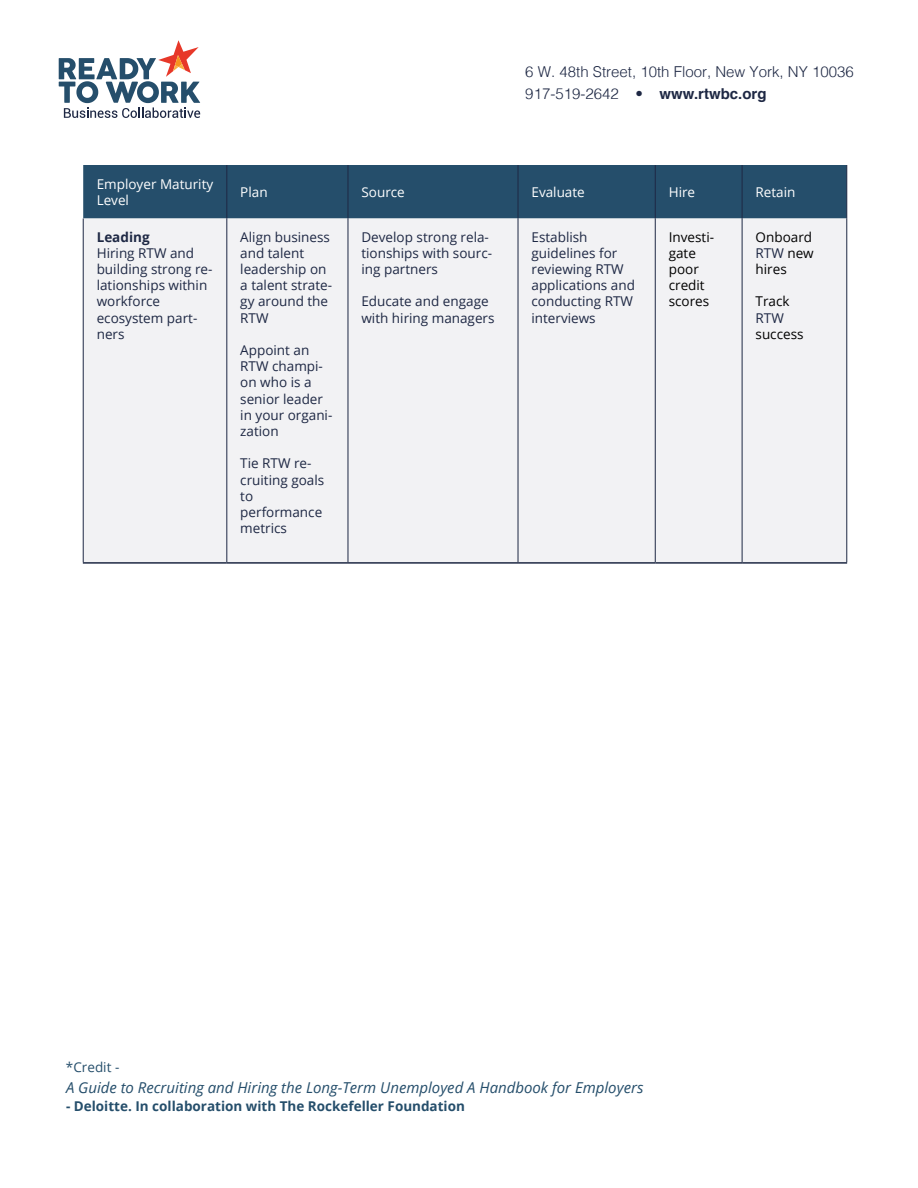
<style>
.page{position:relative;width:918px;height:1188px;background:#fff}
.page>*{position:absolute;margin:0;border:0;box-sizing:border-box;transform-origin:0 0}
.t1{font:italic 15px "Open Sans";color:#254e6b}
.t2{font:300 15px/22.5px "Helvetica";color:#1e2844}
.t3{font:13.5px/16.2px "Open Sans";color:#1e2844}
.t4{font:13.5px/16.2px "Open Sans";color:#000}
.t5{font:700 13.5px "Open Sans";color:#254e6b}
.t6{font:13.5px/16.2px "Open Sans";color:#fff}
.t7{font:13.5px "Open Sans";color:#254e6b}
.t8{font:700 13.5px "Open Sans";color:#1e2844}
.s1{font-weight:700}
.s2{color:#1e2844}
</style>
<div class="page">
<svg style="left:59px;top:40px;width:141px;height:78px"></svg>
<div style="left:83px;top:165px;width:763px;height:54px;background:#254e6b"></div>
<div style="left:84px;top:219px;width:762px;height:343px;background:#f2f2f4"></div>
<hr style="left:83px;top:562px;width:144px;height:2px;background:#1e2844">
<hr style="left:227px;top:562px;width:121px;height:2px;background:#1e2844">
<hr style="left:348px;top:562px;width:170px;height:2px;background:#1e2844">
<hr style="left:518px;top:562px;width:137px;height:2px;background:#1e2844">
<hr style="left:655px;top:562px;width:87px;height:2px;background:#1e2844">
<hr style="left:742px;top:562px;width:105px;height:2px;background:#1e2844">
<hr style="left:83px;top:219px;width:1px;height:343px;background:#1e2844">
<hr style="left:226px;top:165px;width:1px;height:54px;background:#1e2844">
<hr style="left:226px;top:219px;width:1px;height:343px;background:#1e2844">
<hr style="left:348px;top:165px;width:1px;height:54px;background:#1e2844">
<hr style="left:348px;top:219px;width:1px;height:343px;background:#1e2844">
<hr style="left:518px;top:165px;width:1px;height:54px;background:#1e2844">
<hr style="left:518px;top:219px;width:1px;height:343px;background:#1e2844">
<hr style="left:655px;top:165px;width:1px;height:54px;background:#1e2844">
<hr style="left:742px;top:165px;width:1px;height:54px;background:#1e2844">
<hr style="left:846px;top:165px;width:1px;height:54px;background:#1e2844">
<hr style="left:655px;top:219px;width:1px;height:343px;background:#1e2844">
<hr style="left:742px;top:219px;width:1px;height:343px;background:#1e2844">
<hr style="left:846px;top:219px;width:1px;height:343px;background:#1e2844">
<p class="t2" style="left:525px;top:59px;width:330px">6 W. 48th Street, 10th Floor, New York, NY 10036<br>917-519-2642 • <span class="s1">www.rtwbc.org</span></p>
<p class="t6" style="left:97px;top:175px;width:118px">Employer Maturity<br>Level</p>
<p class="t6" style="left:240px;top:184px;width:29px">Plan</p>
<p class="t6" style="left:361px;top:184px;width:45px">Source</p>
<p class="t6" style="left:532px;top:184px;width:55px">Evaluate</p>
<p class="t6" style="left:669px;top:184px;width:28px">Hire</p>
<p class="t6" style="left:756px;top:184px;width:41px">Retain</p>
<p class="t8" style="left:97px;top:227px;width:54px">Leading</p>
<p class="t3" style="left:97px;top:244px;width:117px">Hiring RTW and building strong re&shy;lationships within workforce ecosystem part&shy;ners</p>
<p class="t3" style="left:532px;top:228px;width:105px">Establish guidelines for reviewing RTW applications and conducting RTW interviews</p>
<p class="t4" style="left:669px;top:228px;width:47px">Investi&shy;gate poor credit scores</p>
<p class="t4" style="left:756px;top:228px;width:60px">Onboard<br><span class="s2">RTW</span> new hires</p>
<p class="t3" style="left:240px;top:228px;width:93px">Align business and talent leadership on a talent strate&shy;gy around the<br>RTW</p>
<p class="t3" style="left:240px;top:342px;width:94px">Appoint an<br>RTW champi&shy;on who is a senior leader in your organi&shy;zation</p>
<p class="t3" style="left:240px;top:455px;width:85px">Tie RTW re&shy;cruiting goals to performance metrics</p>
<p class="t3" style="left:361px;top:228px;width:132px">Develop strong rela&shy;tionships with sourc&shy;ing partners</p>
<p class="t3" style="left:361px;top:293px;width:135px">Educate and engage with hiring managers</p>
<p class="t4" style="left:756px;top:293px;width:35px">Track</p>
<p class="t3" style="left:756px;top:309px;width:30px">RTW</p>
<p class="t4" style="left:756px;top:325px;width:50px">success</p>
<p class="t7" style="left:66px;top:1058px;width:55px">*Credit -</p>
<p class="t1" style="left:66px;top:1077px;width:579px">A Guide to Recruiting and Hiring the Long-Term Unemployed A Handbook for Employers</p>
<p class="t5" style="left:66px;top:1097px;width:401px">- Deloitte. In collaboration with The Rockefeller Foundation</p>
</div>
